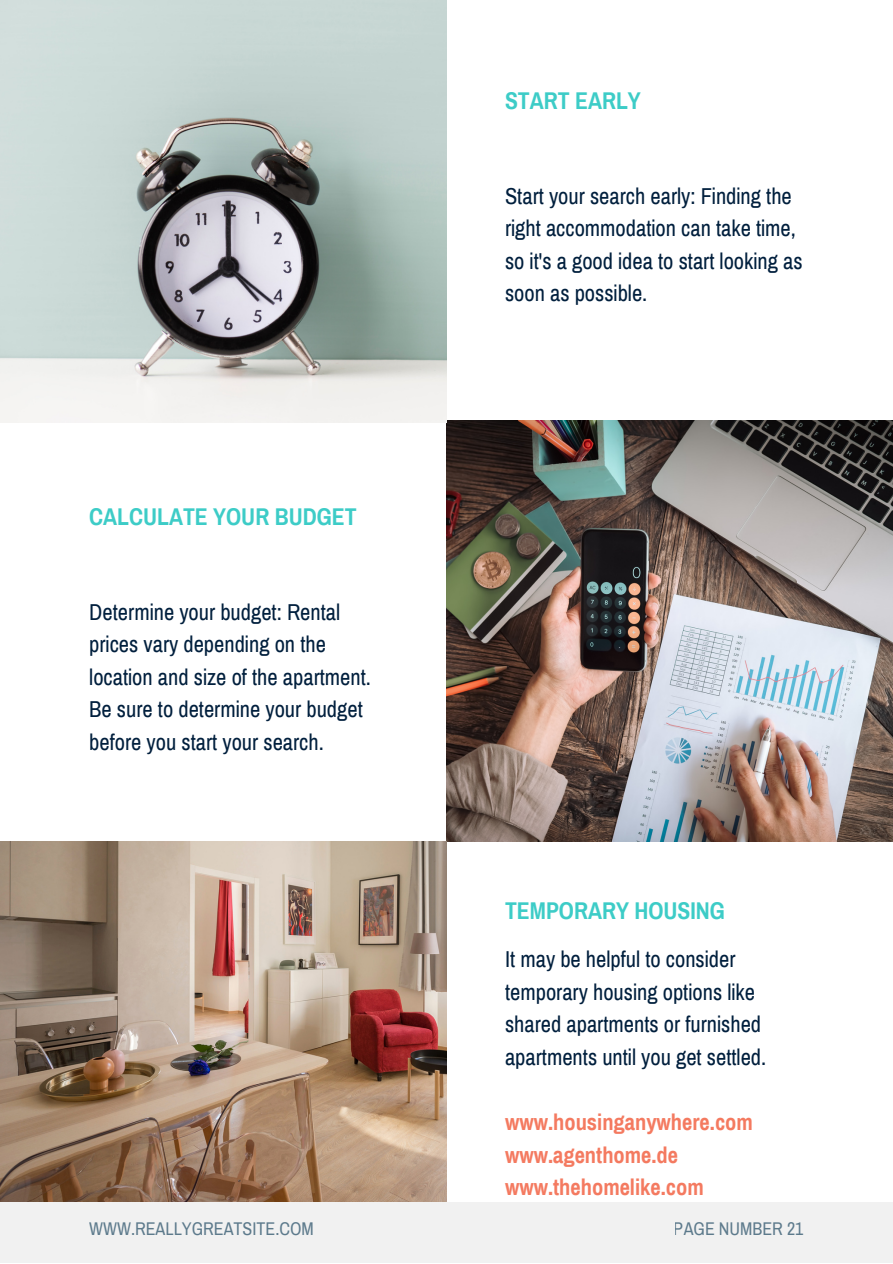
<style>
.page{position:relative;width:893px;height:1264px;background:#fff}
.page>*{position:absolute;margin:0;border:0;box-sizing:border-box;transform-origin:0 0}
.t1{font:700 23.7px "Archivo Narrow";color:#3dccc7}
.t2{font:22.5px/32.5px "Archivo Narrow";color:#001f3d}
.t3{font:700 22.5px "Archivo Narrow";color:#f47a60}
.t4{font:18px "Archivo Narrow";color:#083652}
</style>
<div class="page">
<img style="left:446px;top:421px;width:446px;height:420px">
<div style="left:0;top:1201px;width:892px;height:61px;background:#f1f1f1"></div>
<img style="left:0;top:0;width:446px;height:423px">
<img style="left:0;top:841px;width:446px;height:360px">
<p class="t1" style="left:505px;top:89px;width:137px">START EARLY</p>
<p class="t1" style="left:89px;top:504px;width:269px">CALCULATE YOUR BUDGET</p>
<p class="t2" style="left:89px;top:596px;width:283px">Determine your budget: Rental prices vary depending on the location and size of the apartment.<br>Be sure to determine your budget before you start your search.</p>
<p class="t2" style="left:505px;top:180px;width:299px">Start your search early: Finding the right accommodation can take time, so it's a good idea to start looking as soon as possible.</p>
<p class="t1" style="left:505px;top:898px;width:221px">TEMPORARY HOUSING</p>
<p class="t2" style="left:505px;top:943px;width:263px">It may be helpful to consider temporary housing options like shared apartments or furnished apartments until you get settled.</p>
<p class="t3" style="left:505px;top:1110px;width:249px">www.housinganywhere.com</p>
<p class="t3" style="left:505px;top:1142px;width:174px">www.agenthome.de</p>
<p class="t3" style="left:505px;top:1175px;width:200px">www.thehomelike.com</p>
<p class="t4" style="left:89px;top:1219px;width:226px">WWW.REALLYGREATSITE.COM</p>
<p class="t4" style="left:673px;top:1219px;width:131px">PAGE NUMBER 21</p>
</div>
